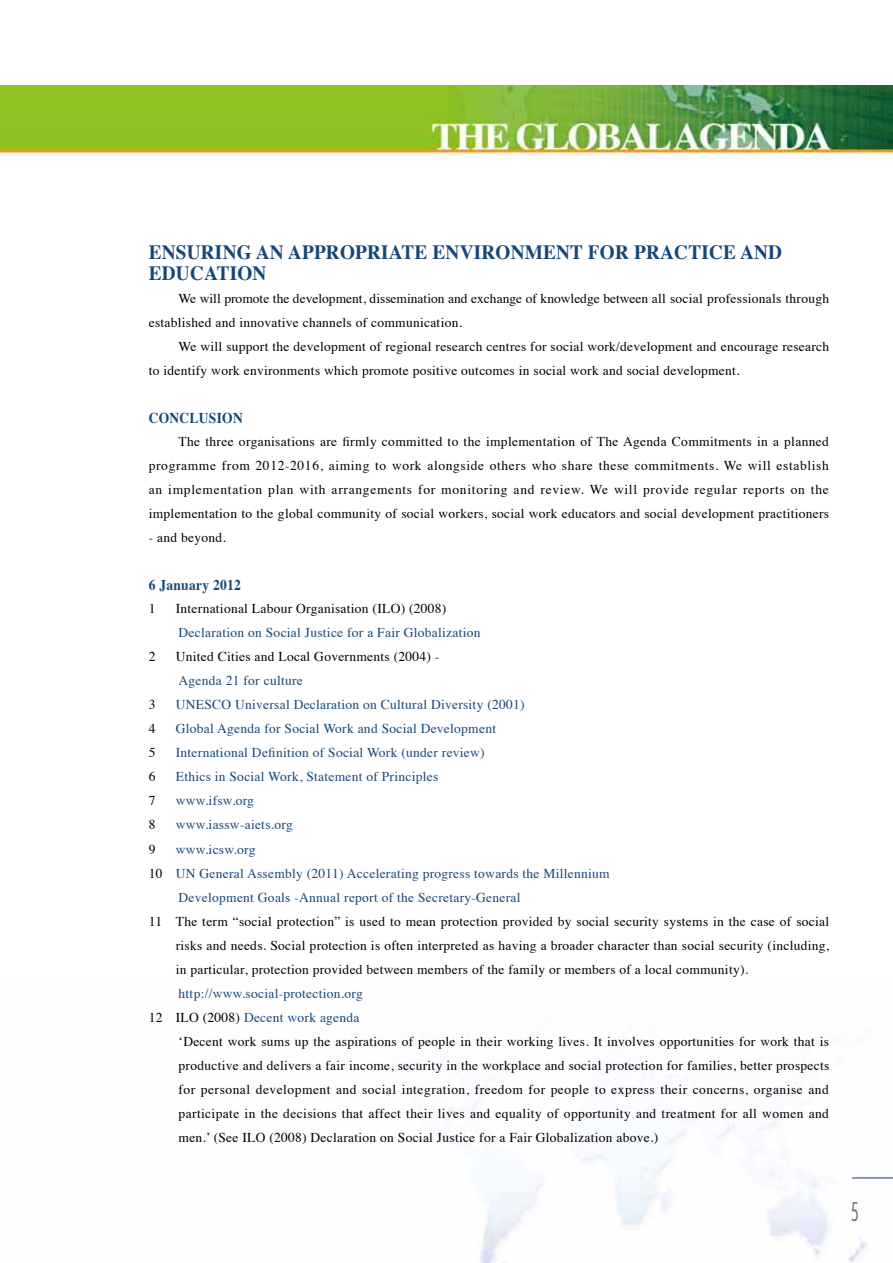
<style>
.page{position:relative;width:893px;height:1263px;background:#fff}
.page>*{position:absolute;margin:0;border:0;box-sizing:border-box;transform-origin:0 0}
.t1{font:300 condensed 25.2px "Futura";color:#6d6e71;scale:.79 1}
.t2{font:700 20.25px/21px "Times";letter-spacing:.01em;color:#164777;scale:.95 1}
.t3{font:700 15px "Times";letter-spacing:.02em;color:#164777;scale:.9 1}
.t4{font:13.5px/24px "Times";letter-spacing:.02em;color:#000}
.t5{font:13.5px "Times";letter-spacing:.02em;color:#164777}
.t6{font:13.5px "Times";letter-spacing:.04em;color:#000}
.s1{color:#000}
</style>
<div class="page">
<img style="left:0;top:85px;width:893px;height:70px">
<img style="left:447px;top:1070px;width:446px;height:193px">
<hr style="left:852px;top:1177px;width:41px;height:1px;background:#164777">
<h2 class="t2" style="left:149px;top:240px;width:668px">ENSURING AN APPROPRIATE ENVIRONMENT FOR PRACTICE AND<br>EDUCATION</h2>
<p class="t4" style="left:149px;top:285px;width:682px;text-indent:30px">We will promote the development, dissemination and exchange of knowledge between all social professionals through established and innovative channels of communication.</p>
<p class="t4" style="left:149px;top:333px;width:682px;text-indent:30px">We will support the development of regional research centres for social work/development and encourage research to identify work environments which promote positive outcomes in social work and social development.</p>
<p class="t3" style="left:149px;top:403px;width:106px">CONCLUSION</p>
<p class="t4" style="left:149px;top:428px;width:682px;text-align:justify;text-indent:30px">The three organisations are firmly committed to the implementation of The Agenda Commitments in a planned programme from 2012-2016, aiming to work alongside others who share these commitments. We will establish an implementation plan with arrangements for monitoring and review. We will provide regular reports on the implementation to the global community of social workers, social work educators and social development practitioners</p>
<p class="t4" style="left:149px;top:524px;width:79px">- and beyond.</p>
<p class="t3" style="left:149px;top:571px;width:104px">6 January 2012</p>
<p class="t4" style="left:149px;top:596px;width:8px">1</p>
<p class="t4" style="left:176px;top:596px;width:272px">International Labour Organisation (ILO) (2008)</p>
<p class="t5" style="left:179px;top:620px;width:303px">Declaration on Social Justice for a Fair Globalization</p>
<p class="t4" style="left:149px;top:644px;width:8px">2</p>
<p class="t4" style="left:176px;top:644px;width:265px">United Cities and Local Governments (2004) -</p>
<p class="t5" style="left:179px;top:668px;width:126px">Agenda 21 for culture</p>
<p class="t4" style="left:149px;top:692px;width:8px">3</p>
<p class="t5" style="left:176px;top:692px;width:350px">UNESCO Universal Declaration on Cultural Diversity (2001)</p>
<p class="t4" style="left:149px;top:716px;width:8px">4</p>
<p class="t5" style="left:176px;top:716px;width:322px">Global Agenda for Social Work and Social Development</p>
<p class="t4" style="left:149px;top:740px;width:8px">5</p>
<p class="t5" style="left:176px;top:740px;width:310px">International Definition of Social Work (under review)</p>
<p class="t4" style="left:149px;top:764px;width:8px">6</p>
<p class="t5" style="left:176px;top:764px;width:264px">Ethics in Social Work, Statement of Principles</p>
<p class="t4" style="left:149px;top:788px;width:8px">7</p>
<p class="t5" style="left:176px;top:788px;width:80px">www.ifsw.org</p>
<p class="t4" style="left:149px;top:812px;width:8px">8</p>
<p class="t5" style="left:176px;top:812px;width:118px">www.iassw-aiets.org</p>
<p class="t4" style="left:149px;top:836px;width:8px">9</p>
<p class="t5" style="left:176px;top:836px;width:81px">www.icsw.org</p>
<p class="t5" style="left:149px;top:860px;width:462px"><span class="s1">10</span> UN General Assembly (2011) Accelerating progress towards the Millennium</p>
<p class="t5" style="left:179px;top:884px;width:344px">Development Goals -Annual report of the Secretary-General</p>
<p class="t4" style="left:176px;top:908px;width:655px;text-align:justify;text-indent:-27px">11 The term “social protection” is used to mean protection provided by social security systems in the case of social risks and needs. Social protection is often interpreted as having a broader character than social security (including, in particular, protection provided between members of the family or members of a local community).</p>
<p class="t5" style="left:179px;top:980px;width:186px">http://www.social-protection.org</p>
<p class="t5" style="left:149px;top:1004px;width:212px"><span class="s1">12 ILO (2008)</span> Decent work agenda</p>
<p class="t4" style="left:179px;top:1028px;width:652px">‘Decent work sums up the aspirations of people in their working lives. It involves opportunities for work that is</p>
<p class="t4" style="left:179px;top:1052px;width:652px">productive and delivers a fair income, security in the workplace and social protection for families, better prospects</p>
<p class="t6" style="left:179px;top:1076px;width:652px">for personal development and social integration, freedom for people to express their concerns, organise and</p>
<p class="t4" style="left:179px;top:1100px;width:652px">participate in the decisions that affect their lives and equality of opportunity and treatment for all women and</p>
<p class="t4" style="left:179px;top:1124px;width:481px">men.’ (See ILO (2008) Declaration on Social Justice for a Fair Globalization above.)</p>
<h1 class="t1" style="left:851px;top:1196px;width:12px">5</h1>
</div>
